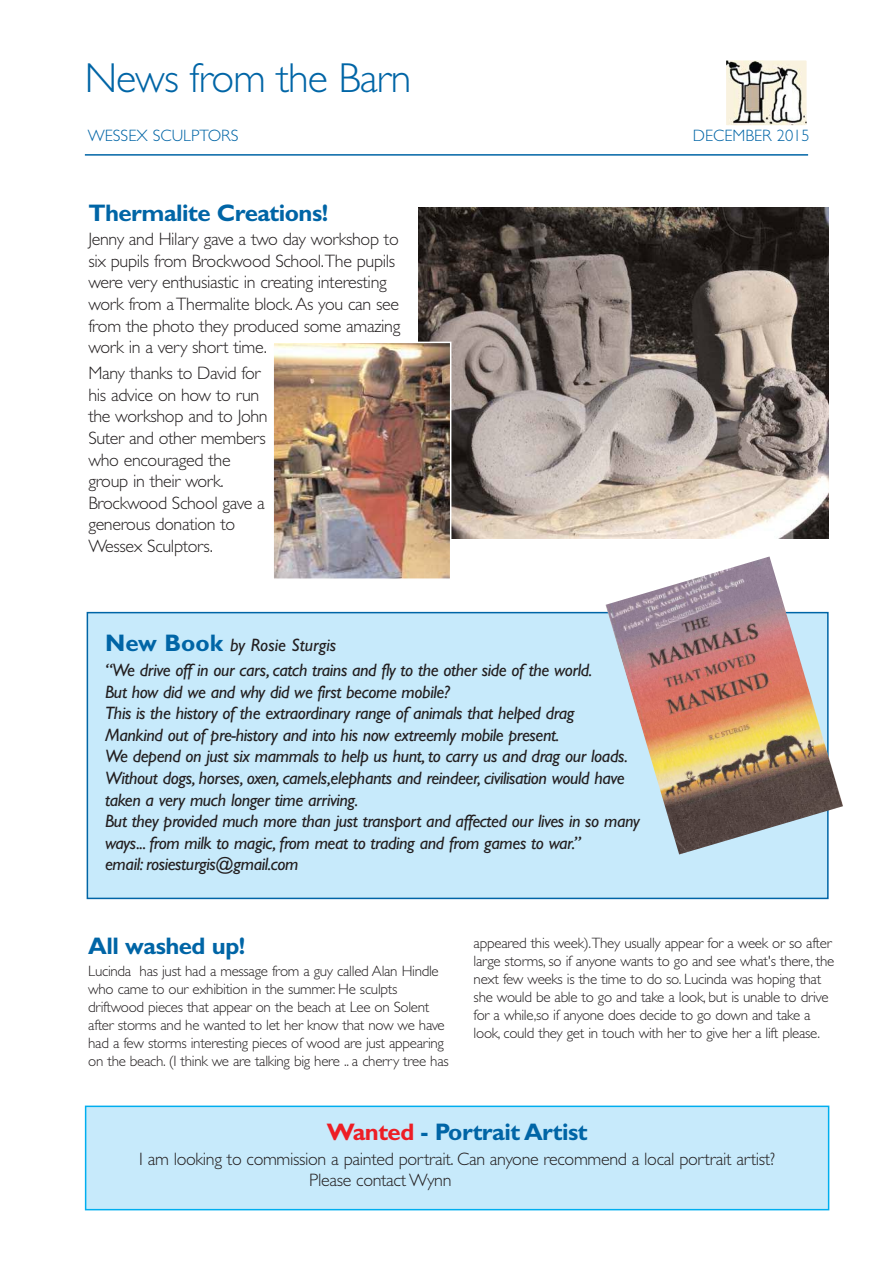
<style>
.page{position:relative;width:893px;height:1263px;background:#fff}
.page>*{position:absolute;margin:0;border:0;box-sizing:border-box;transform-origin:0 0}
.t1{font:700 24px "Gill Sans";letter-spacing:-.02em;color:#0065a6}
.t2{font:300 20.55px "Gill Sans";letter-spacing:-.05em;color:#0065a6}
.t3{font:italic 18px/21.6px "Gill Sans";letter-spacing:-.02em;color:#231f20}
.t4{font:300 8.85px "Gill Sans";letter-spacing:-.04em;color:#231f20}
.t5{font:300 8.1px "Gill Sans";color:#0065a6}
.t6{font:300 7.35px "Gill Sans";letter-spacing:-.04em;color:#231f20}
.s1{font-weight:700;font-style:normal;font-size:24px;color:#0065a6}
.s2{color:#ed1e25}
</style>
<div class="page">
<img style="left:727px;top:62px;width:78px;height:62px">
<div style="left:724px;top:59px;width:84px;height:68px;border:2px solid #fff"></div>
<hr style="left:85px;top:154px;width:723px;height:2px;background:#0065a6">
<img style="left:418px;top:207px;width:410px;height:331px">
<div style="left:87px;top:613px;width:740px;height:285px;background:#c7eafb"></div>
<div style="left:87px;top:612px;width:741px;height:287px;border:2px solid #0065a6"></div>
<img style="left:605px;top:557px;width:238px;height:297px">
<img style="left:275px;top:345px;width:173px;height:232px">
<div style="left:272px;top:342px;width:179px;height:238px;border:2px solid #fff"></div>
<div style="left:86px;top:1106px;width:742px;height:104px;background:#c7eafb"></div>
<div style="left:85px;top:1106px;width:744px;height:104px;border:2px solid #00aeef"></div>
<h2 class="t2" style="left:85px;top:72px;width:328px">News from the Barn</h2>
<p class="t5" style="left:88px;top:133px;width:152px">WESSEX SCULPTORS</p>
<p class="t5" style="left:693px;top:133px;width:118px">DECEMBER 2015</p>
<h1 class="t1" style="left:88px;top:203px;width:241px">Thermalite Creations!</h1>
<p class="t4" style="left:88px;top:237px;width:312px">Jenny and Hilary gave a two day workshop to</p>
<p class="t4" style="left:88px;top:259px;width:308px">six pupils from Brockwood School.The pupils</p>
<p class="t4" style="left:88px;top:280px;width:300px">were very enthusiastic in creating interesting</p>
<p class="t4" style="left:88px;top:302px;width:312px">work from a Thermalite block. As you can see</p>
<p class="t4" style="left:88px;top:323px;width:313px">from the photo they produced some amazing</p>
<p class="t4" style="left:88px;top:345px;width:180px">work in a very short time.</p>
<p class="t4" style="left:88px;top:371px;width:174px">Many thanks to David for</p>
<p class="t4" style="left:88px;top:392px;width:172px">his advice on how to run</p>
<p class="t4" style="left:88px;top:414px;width:181px">the workshop and to John</p>
<p class="t4" style="left:88px;top:436px;width:179px">Suter and other members</p>
<p class="t4" style="left:88px;top:457px;width:144px">who encouraged the</p>
<p class="t4" style="left:88px;top:479px;width:137px">group in their work.</p>
<p class="t4" style="left:88px;top:500px;width:178px">Brockwood School gave a</p>
<p class="t4" style="left:88px;top:522px;width:148px">generous donation to</p>
<p class="t4" style="left:88px;top:544px;width:126px">Wessex Sculptors.</p>
<h3 class="t3" style="left:105px;top:635px;width:489px;line-height:24.8px"><span class="s1">New Book</span> by Rosie Sturgis<br>“We drive off in our cars, catch trains and fly to the other side of the world.</h3>
<p class="t3" style="left:105px;top:682px;width:536px">But how did we and why did we first become mobile?<br>This is the history of the extraordinary range of animals that helped drag<br>Mankind out of pre-history and into his now extreemly mobile present.<br>We depend on just six mammals to help us hunt, to carry us and drag our loads.<br>Without dogs, horses, oxen, camels,elephants and reindeer, civilisation would have taken a very much longer time arriving.<br>But they provided much more than just transport and affected our lives in so many ways... from milk to magic, from meat to trading and from games to war.”<br>email: rosiesturgis@gmail.com</p>
<h1 class="t1" style="left:88px;top:936px;width:159px">All washed up!</h1>
<p class="t6" style="left:88px;top:970px;width:352px">Lucinda has just had a message from a guy called Alan Hindle</p>
<p class="t6" style="left:88px;top:988px;width:311px">who came to our exhibition in the summer. He sculpts</p>
<p class="t6" style="left:88px;top:1006px;width:342px">driftwood pieces that appear on the beach at Lee on Solent</p>
<p class="t6" style="left:88px;top:1024px;width:358px">after storms and he wanted to let her know that now we have</p>
<p class="t6" style="left:88px;top:1042px;width:357px">had a few storms interesting pieces of wood are just appearing</p>
<p class="t6" style="left:88px;top:1060px;width:362px">on the beach. (I think we are talking big here .. a cherry tree has</p>
<p class="t6" style="left:473px;top:941px;width:359px">appeared this week).They usually appear for a week or so after</p>
<p class="t6" style="left:473px;top:959px;width:362px">large storms, so if anyone wants to go and see what's there, the</p>
<p class="t6" style="left:473px;top:977px;width:349px">next few weeks is the time to do so. Lucinda was hoping that</p>
<p class="t6" style="left:473px;top:995px;width:356px">she would be able to go and take a look, but is unable to drive</p>
<p class="t6" style="left:473px;top:1013px;width:338px">for a while,so if anyone does decide to go down and take a</p>
<p class="t6" style="left:473px;top:1031px;width:348px">look, could they get in touch with her to give her a lift please.</p>
<h1 class="t1" style="left:327px;top:1123px;width:262px"><span class="s2">Wanted</span> - Portrait Artist</h1>
<p class="t4" style="left:139px;top:1157px;width:637px">I am looking to commission a painted portrait. Can anyone recommend a local portrait artist?</p>
<p class="t4" style="left:309px;top:1178px;width:144px">Please contact Wynn</p>
</div>
